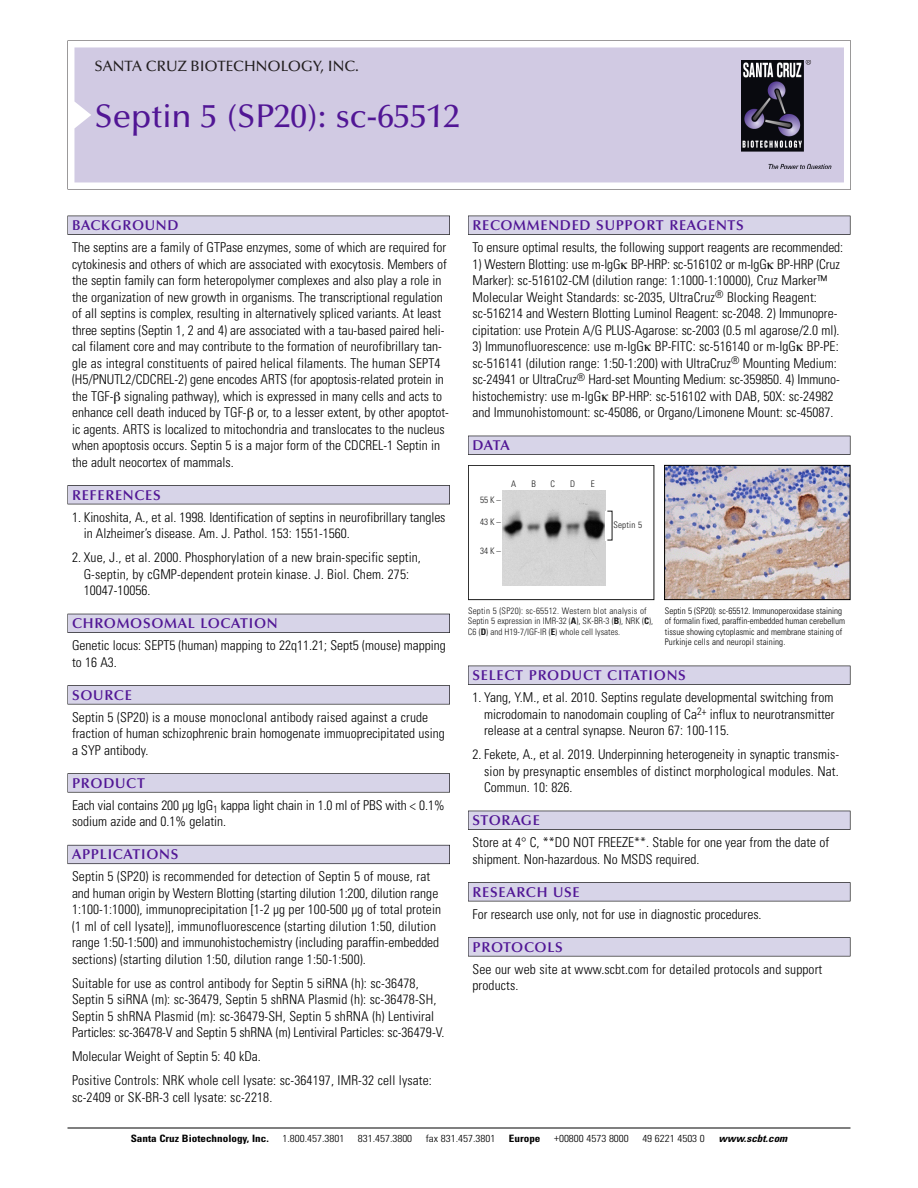
<style>
.page{position:relative;width:918px;height:1188px;background:#fff}
.page>*{position:absolute;margin:0;border:0;box-sizing:border-box;transform-origin:0 0}
.t1{font:500 33px "Optima";color:#511695}
.t2{font:500 15px "Optima";color:#231f20}
.t3{font:600 14.25px "Optima";letter-spacing:.05em;color:#511695}
.t4{font:300 condensed 13.5px/16.5px "Univers";color:#000}
.t5{font:300 condensed 10.2px "Univers";color:#000;scale:1.1 1}
.t6{font:700 condensed 10.2px "Univers";color:#000;scale:1.1 1}
.t7{font:italic 700 condensed 10.2px "Univers";color:#000;scale:1.1 1}
.t8{font:300 condensed 9px/10.5px "Univers";color:#000}
.t9{font:300 condensed 9px/10.5px "Univers";color:#191919}
.s1{font-weight:700}
</style>
<div class="page">
<svg style="left:74px;top:41px;width:777px;height:148px"></svg>
<div style="left:74px;top:47px;width:770px;height:135px;background:#d1cae3"></div>
<img style="left:741px;top:60px;width:90px;height:108px">
<div style="left:68px;top:216px;width:382px;height:19px;background:#535256"></div>
<div style="left:68px;top:216px;width:381px;height:18px;background:#d7d4e8"></div>
<div style="left:68px;top:485px;width:382px;height:19px;background:#515155"></div>
<div style="left:68px;top:486px;width:381px;height:18px;background:#d7d4e8"></div>
<div style="left:68px;top:614px;width:382px;height:19px;background:#515057"></div>
<div style="left:68px;top:614px;width:381px;height:18px;background:#d7d4e8"></div>
<div style="left:68px;top:685px;width:382px;height:19px;background:#575659"></div>
<div style="left:68px;top:686px;width:381px;height:18px;background:#d7d4e8"></div>
<svg style="left:68px;top:773px;width:382px;height:20px"></svg>
<div style="left:68px;top:774px;width:381px;height:18px;background:#d7d4e8"></div>
<div style="left:68px;top:845px;width:382px;height:19px;background:#64626c"></div>
<div style="left:68px;top:845px;width:381px;height:18px;background:#d7d4e8"></div>
<div style="left:468px;top:216px;width:382px;height:19px;background:#535256"></div>
<div style="left:468px;top:216px;width:382px;height:18px;background:#d7d4e8"></div>
<div style="left:468px;top:436px;width:382px;height:19px;background:#525156"></div>
<div style="left:468px;top:436px;width:382px;height:18px;background:#d7d4e8"></div>
<div style="left:468px;top:666px;width:382px;height:19px;background:#535256"></div>
<div style="left:468px;top:666px;width:382px;height:18px;background:#d7d4e8"></div>
<div style="left:468px;top:811px;width:382px;height:19px;background:#525156"></div>
<div style="left:468px;top:811px;width:382px;height:18px;background:#d7d4e8"></div>
<div style="left:468px;top:882px;width:382px;height:19px;background:#545357"></div>
<div style="left:468px;top:883px;width:382px;height:18px;background:#d7d4e8"></div>
<div style="left:468px;top:937px;width:382px;height:19px;background:#575659"></div>
<div style="left:468px;top:938px;width:382px;height:18px;background:#d7d4e8"></div>
<hr style="left:68px;top:1128px;width:782px;height:1px;background:#000">
<img style="left:666px;top:467px;width:182px;height:131px">
<div style="left:664px;top:465px;width:186px;height:135px;border:1px solid #000"></div>
<div style="left:468px;top:465px;width:186px;height:135px;border:1px solid #191919"></div>
<img style="left:502px;top:491px;width:104px;height:94px">
<p class="t2" style="left:94px;top:60px;width:266px">SANTA CRUZ BIOTECHNOLOGY, INC.</p>
<p class="t1" style="left:94px;top:102px;width:367px">Septin 5 (SP20): sc-65512</p>
<p class="t3" style="left:72px;top:219px;width:108px">BACKGROUND</p>
<p class="t4" style="left:72px;top:240px;width:378px">The septins are a family of GTPase enzymes, some of which are required for cytokinesis and others of which are associated with exocytosis. Members of the septin family can form heteropolymer complexes and also play a role in the organization of new growth in organisms. The transcriptional regulation of all septins is complex, resulting in alternatively spliced variants. At least three septins (Septin 1, 2 and 4) are associated with a tau-based paired heli&shy;cal filament core and may contribute to the formation of neurofibrillary tan&shy;gle as integral constituents of paired helical filaments. The human SEPT4 (H5/PNUTL2/CDCREL-2) gene encodes ARTS (for apoptosis-related protein in the TGF- signaling pathway), which is expressed in many cells and acts to enhance cell death induced by TGF- or, to a lesser extent, by other apoptot&shy;ic agents. ARTS is localized to mitochondria and translocates to the nucleus when apoptosis occurs. Septin 5 is a major form of the CDCREL-1 Septin in the adult neocortex of mammals.</p>
<p class="t3" style="left:72px;top:489px;width:90px">REFERENCES</p>
<p class="t4" style="left:84px;top:510px;width:363px;text-indent:-12px">1. Kinoshita, A., et al. 1998. Identification of septins in neurofibrillary tangles in Alzheimer’s disease. Am. J. Pathol. 153: 1551-1560.</p>
<p class="t4" style="left:84px;top:550px;width:339px;text-indent:-12px">2. Xue, J., et al. 2000. Phosphorylation of a new brain-specific septin,<br>G-septin, by cGMP-dependent protein kinase. J. Biol. Chem. 275:<br>10047-10056.</p>
<p class="t3" style="left:72px;top:617px;width:207px">CHROMOSOMAL LOCATION</p>
<p class="t4" style="left:72px;top:639px;width:375px">Genetic locus: SEPT5 (human) mapping to 22q11.21; Sept5 (mouse) mapping to 16 A3.</p>
<p class="t3" style="left:72px;top:689px;width:61px">SOURCE</p>
<p class="t4" style="left:72px;top:710px;width:374px">Septin 5 (SP20) is a mouse monoclonal antibody raised against a crude fraction of human schizophrenic brain homogenate immuoprecipitated using a SYP antibody.</p>
<p class="t3" style="left:72px;top:777px;width:74px">PRODUCT</p>
<p class="t4" style="left:72px;top:798px;width:374px">Each vial contains 200 µg IgG<sub>1</sub> kappa light chain in 1.0 ml of PBS with &lt; 0.1% sodium azide and 0.1% gelatin.</p>
<p class="t3" style="left:72px;top:849px;width:108px">APPLICATIONS</p>
<p class="t4" style="left:72px;top:870px;width:371px">Septin 5 (SP20) is recommended for detection of Septin 5 of mouse, rat and human origin by Western Blotting (starting dilution 1:200, dilution range 1:100-1:1000), immunoprecipitation [1-2 µg per 100-500 µg of total protein (1 ml of cell lysate)], immunofluorescence (starting dilution 1:50, dilution range 1:50-1:500) and immunohistochemistry (including paraffin-embedded sections) (starting dilution 1:50, dilution range 1:50-1:500).</p>
<p class="t4" style="left:72px;top:976px;width:374px">Suitable for use as control antibody for Septin 5 siRNA (h): sc-36478, Septin 5 siRNA (m): sc-36479, Septin 5 shRNA Plasmid (h): sc-36478-SH, Septin 5 shRNA Plasmid (m): sc-36479-SH, Septin 5 shRNA (h) Lentiviral Particles: sc-36478-V and Septin 5 shRNA (m) Lentiviral Particles: sc-36479-V.</p>
<p class="t4" style="left:72px;top:1050px;width:190px">Molecular Weight of Septin 5: 40 kDa.</p>
<p class="t4" style="left:72px;top:1074px;width:361px">Positive Controls: NRK whole cell lysate: sc-364197, IMR-32 cell lysate: sc-2409 or SK-BR-3 cell lysate: sc-2218.</p>
<p class="t3" style="left:473px;top:219px;width:273px">RECOMMENDED SUPPORT REAGENTS</p>
<p class="t4" style="left:473px;top:240px;width:372px">To ensure optimal results, the following support reagents are recommended:</p>
<p class="t4" style="left:473px;top:257px;width:369px">1) Western Blotting: use m-IgG BP-HRP: sc-516102 or m-IgG BP-HRP (Cruz Marker): sc-516102-CM (dilution range: 1:1000-1:10000), Cruz Marker™ Molecular Weight Standards: sc-2035, UltraCruz<sup>®</sup> Blocking Reagent: sc-516214 and Western Blotting Luminol Reagent: sc-2048. 2) Immunopre&shy;cipitation: use Protein A/G PLUS-Agarose: sc-2003 (0.5 ml agarose/2.0 ml).</p>
<p class="t4" style="left:473px;top:339px;width:369px">3) Immunofluorescence: use m-IgG BP-FITC: sc-516140 or m-IgG BP-PE: sc-516141 (dilution range: 1:50-1:200) with UltraCruz<sup>®</sup> Mounting Medium: sc-24941 or UltraCruz<sup>®</sup> Hard-set Mounting Medium: sc-359850. 4) Immuno&shy;histochemistry: use m-IgG BP-HRP: sc-516102 with DAB, 50X: sc-24982 and Immunohistomount: sc-45086, or Organo/Limonene Mount: sc-45087.</p>
<p class="t3" style="left:473px;top:439px;width:39px">DATA</p>
<p class="t9" style="left:480px;top:496px;width:22px">55K–</p>
<p class="t9" style="left:480px;top:518px;width:22px">43K–</p>
<p class="t9" style="left:480px;top:546px;width:22px">34K–</p>
<p class="t9" style="left:511px;top:480px;width:7px">A</p>
<p class="t9" style="left:532px;top:480px;width:6px">B</p>
<p class="t9" style="left:551px;top:480px;width:6px">C</p>
<p class="t9" style="left:570px;top:480px;width:7px">D</p>
<p class="t9" style="left:591px;top:480px;width:5px">E</p>
<p class="t9" style="left:613px;top:520px;width:30px">Septin 5</p>
<p class="t9" style="left:468px;top:606px;width:187px">Septin 5 (SP20): sc-65512. Western blot analysis of<br>Septin 5 expression in IMR-32 (<span class="s1">A</span>), SK-BR-3 (<span class="s1">B</span>), NRK (<span class="s1">C</span>),<br>C6 (<span class="s1">D</span>) and H19-7/IGF-IR (<span class="s1">E</span>) whole cell lysates.</p>
<p class="t8" style="left:665px;top:606px;width:182px">Septin 5 (SP20): sc-65512. Immunoperoxidase staining of formalin fixed, paraffin-embedded human cerebellum tissue showing cytoplasmic and membrane staining of Purkinje cells and neuropil staining.</p>
<p class="t3" style="left:473px;top:669px;width:215px">SELECT PRODUCT CITATIONS</p>
<p class="t4" style="left:484px;top:690px;width:352px;text-align:justify;text-indent:-12px">1. Yang, Y.M., et al. 2010. Septins regulate developmental switching from microdomain to nanodomain coupling of Ca<sup>2+</sup> influx to neurotransmitter release at a central synapse. Neuron 67: 100-115.</p>
<p class="t4" style="left:484px;top:747px;width:357px;text-align:justify;text-indent:-12px">2. Fekete, A., et al. 2019. Underpinning heterogeneity in synaptic transmis&shy;sion by presynaptic ensembles of distinct morphological modules. Nat.<br>Commun. 10: 826.</p>
<p class="t3" style="left:473px;top:814px;width:69px">STORAGE</p>
<p class="t4" style="left:473px;top:835px;width:358px">Store at 4° C, **DO NOT FREEZE**. Stable for one year from the date of shipment. Non-hazardous. No MSDS required.</p>
<p class="t3" style="left:473px;top:886px;width:109px">RESEARCH USE</p>
<p class="t4" style="left:473px;top:907px;width:291px">For research use only, not for use in diagnostic procedures.</p>
<p class="t3" style="left:473px;top:941px;width:92px">PROTOCOLS</p>
<p class="t4" style="left:473px;top:962px;width:351px">See our web site at www.scbt.com for detailed protocols and support products.</p>
<p class="t6" style="left:131px;top:1135px;width:127px">Santa Cruz Biotechnology, Inc.</p>
<p class="t5" style="left:282px;top:1135px;width:58px">1.800.457.3801</p>
<p class="t5" style="left:358px;top:1135px;width:51px">831.457.3800</p>
<p class="t5" style="left:426px;top:1135px;width:65px">fax 831.457.3801</p>
<p class="t6" style="left:509px;top:1135px;width:30px">Europe</p>
<p class="t5" style="left:554px;top:1135px;width:69px">+00800 4573 8000</p>
<p class="t5" style="left:642px;top:1135px;width:58px">49 6221 4503 0</p>
<p class="t7" style="left:719px;top:1135px;width:66px">www.scbt.com</p>
</div>
